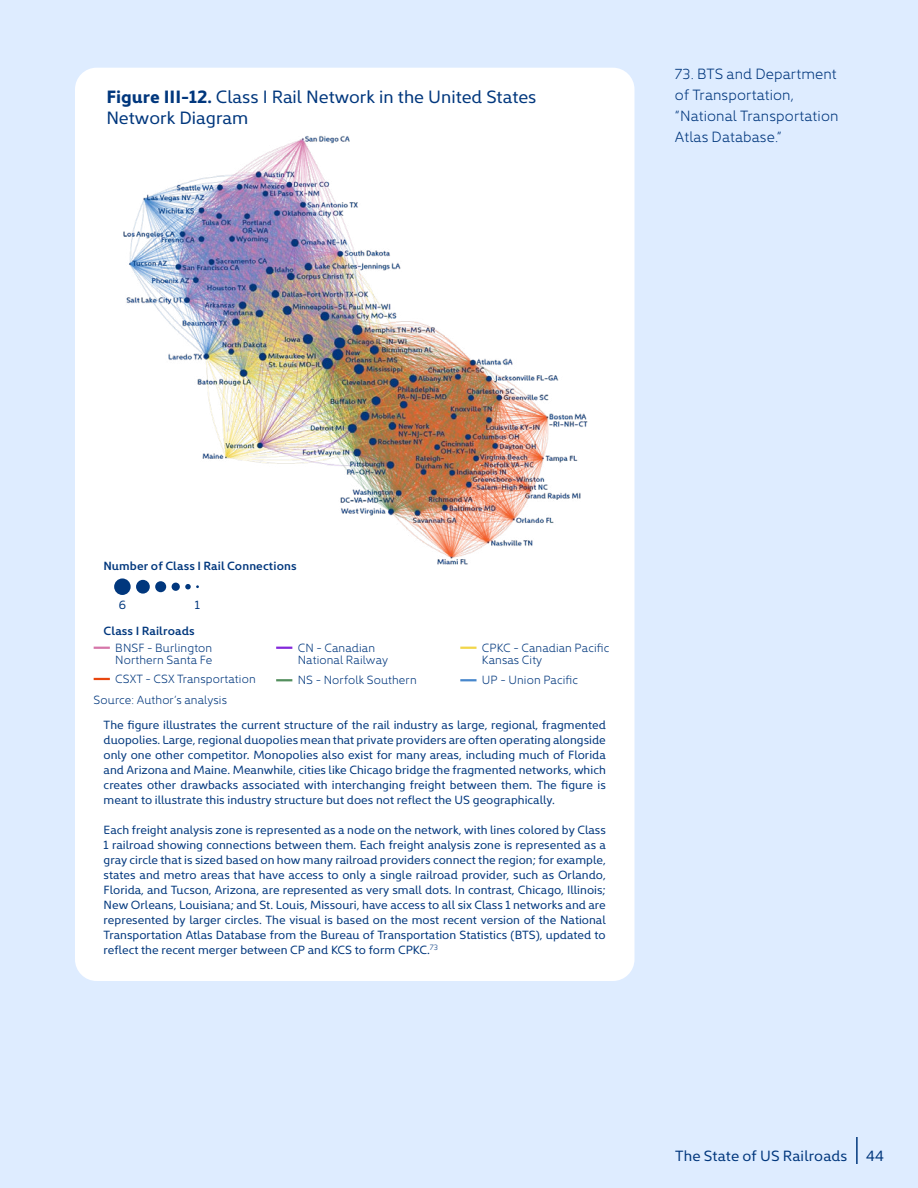
<style>
.page{position:relative;width:918px;height:1188px;background:#deecff}
.page>*{position:absolute;margin:0;border:0;box-sizing:border-box;transform-origin:0 0}
.t1{font:18px/21px "Kyrial Display Pro";color:#01377d}
.t2{font:300 15px/21px "Kyrial Display Pro";letter-spacing:.01em;color:#01377d}
.t3{font:15px "Kyrial Display Pro";letter-spacing:.01em;color:#01377d}
.t4{font:12px/15px "Kyrial Display Pro";color:#01377d;text-align:justify}
.t5{font:300 12px/12px "Kyrial Display Pro";letter-spacing:.01em;color:#01377d}
.t6{font:600 12px "Kyrial Display Pro";letter-spacing:.01em;color:#01377d}
.s1{font-weight:700}
</style>
<div class="page">
<div style="left:75px;top:68px;width:560px;height:913px;background:#fff;border-radius:22px"></div>
<hr style="left:856px;top:1137px;width:2px;height:27px;background:#01377d">
<img style="left:123px;top:136px;width:465px;height:429px">
<div style="left:114px;top:578px;width:17px;height:17px;background:#01377d;border-radius:50%"></div>
<div style="left:172px;top:583px;width:8px;height:8px;background:#01377d;border-radius:50%"></div>
<div style="left:136px;top:580px;width:14px;height:14px;background:#01377d;border-radius:50%"></div>
<div style="left:155px;top:581px;width:11px;height:11px;background:#01377d;border-radius:50%"></div>
<svg style="left:185px;top:584px;width:14px;height:5px"></svg>
<svg style="left:276px;top:647px;width:16px;height:2px"></svg>
<svg style="left:460px;top:647px;width:17px;height:2px"></svg>
<svg style="left:94px;top:647px;width:16px;height:2px"></svg>
<svg style="left:94px;top:678px;width:16px;height:2px"></svg>
<svg style="left:276px;top:679px;width:16px;height:2px"></svg>
<svg style="left:460px;top:679px;width:17px;height:2px"></svg>
<h1 class="t1" style="left:106px;top:86px;width:432px"><span class="s1">Figure III-12.</span> Class I Rail Network in the United States<br>Network Diagram</h1>
<p class="t2" style="left:675px;top:62px;width:165px">73. BTS and Department of Transportation, “National Transportation<br>Atlas Database.”</p>
<p class="t6" style="left:103px;top:558px;width:195px">Number of Class I Rail Connections</p>
<p class="t4" style="left:119px;top:597px;width:9px">6</p>
<p class="t4" style="left:195px;top:597px;width:7px">1</p>
<p class="t6" style="left:104px;top:622px;width:93px">Class I Railroads</p>
<p class="t5" style="left:115px;top:640px;width:99px">BNSF - Burlington<br>Northern Santa Fe</p>
<p class="t5" style="left:115px;top:672px;width:142px">CSXT - CSX Transportation</p>
<p class="t5" style="left:298px;top:673px;width:120px">NS - Norfolk Southern</p>
<p class="t5" style="left:482px;top:673px;width:98px">UP - Union Pacific</p>
<p class="t4" style="left:104px;top:717px;width:504px">The figure illustrates the current structure of the rail industry as large, regional, fragmented duopolies. Large, regional duopolies mean that private providers are often operating alongside only one other competitor. Monopolies also exist for many areas, including much of Florida and Arizona and Maine. Meanwhile, cities like Chicago bridge the fragmented networks, which creates other drawbacks associated with interchanging freight between them. The figure is meant to illustrate this industry structure but does not reflect the US geographically.</p>
<p class="t4" style="left:104px;top:822px;width:504px">Each freight analysis zone is represented as a node on the network, with lines colored by Class 1 railroad showing connections between them. Each freight analysis zone is represented as a gray circle that is sized based on how many railroad providers connect the region; for example, states and metro areas that have access to only a single railroad provider, such as Orlando, Florida, and Tucson, Arizona, are represented as very small dots. In contrast, Chicago, Illinois; New Orleans, Louisiana; and St. Louis, Missouri, have access to all six Class 1 networks and are represented by larger circles. The visual is based on the most recent version of the National Transportation Atlas Database from the Bureau of Transportation Statistics (BTS), updated to reflect the recent merger between CP and KCS to form CPKC.<sup>73</sup></p>
<p class="t5" style="left:298px;top:640px;width:92px">CN - Canadian<br>National Railway</p>
<p class="t5" style="left:482px;top:640px;width:129px">CPKC - Canadian Pacific<br>Kansas City</p>
<p class="t5" style="left:94px;top:693px;width:135px">Source: Author’s analysis</p>
<p class="t3" style="left:675px;top:1146px;width:210px">The State of US Railroads 44</p>
</div>
